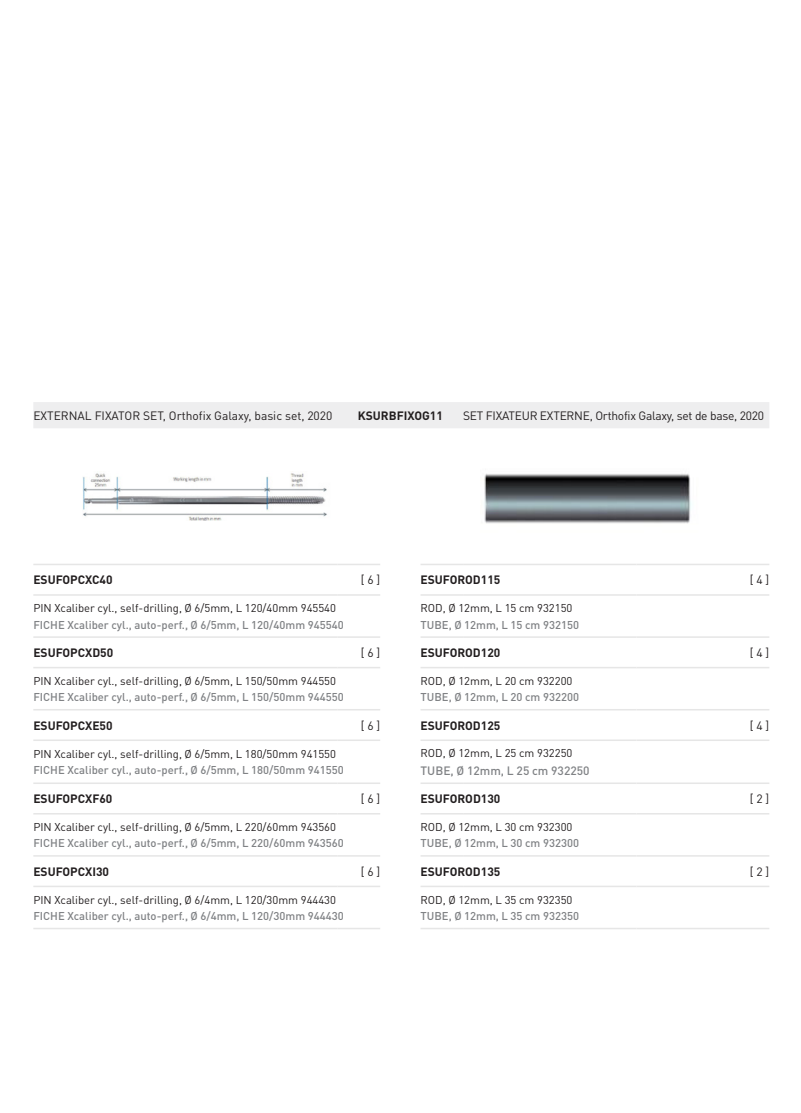
<style>
.page{position:relative;width:801px;height:1113px;background:#fff}
.page>*{position:absolute;margin:0;border:0;box-sizing:border-box;transform-origin:0 0}
._99KitCodeFoto{font:700 12px "DIN Pro";color:#231f20}
._99KitList0{font:12px "DIN Pro";color:#231f20}
._99KitList0-2{font:12px "DIN Pro";letter-spacing:-.02em;color:#231f20}
._81Photo_KSUR{font:12px "DIN Pro";color:#231f20}
._81Photo_KSUR_bijsch{font:500 12px "DIN Pro";color:#808285}
._99KitCode{font:700 12px "DIN Pro";color:#231f20}
._81Photo_KSUR_bijsch-2{font:11.25px "DIN Pro";color:#231f20}
._81Photo_KSUR_bijsch-3{font:500 11.25px "DIN Pro";color:#808285}
</style>
<div class="page">
<div style="left:33px;top:402px;width:736px;height:26px;background:#eeeeef"></div>
<hr style="left:33px;top:563px;width:304px;height:2px;background:#e6e6e6">
<hr style="left:337px;top:563px;width:43px;height:2px;background:#e6e6e6">
<hr style="left:420px;top:563px;width:43px;height:2px;background:#e6e6e6">
<hr style="left:463px;top:563px;width:173px;height:2px;background:#e6e6e6">
<hr style="left:636px;top:563px;width:133px;height:2px;background:#e6e6e6">
<hr style="left:33px;top:594px;width:304px;height:1px;background:#e6e6e6">
<hr style="left:337px;top:594px;width:43px;height:1px;background:#e6e6e6">
<hr style="left:420px;top:594px;width:43px;height:1px;background:#e6e6e6">
<hr style="left:463px;top:594px;width:173px;height:1px;background:#e6e6e6">
<hr style="left:636px;top:594px;width:133px;height:1px;background:#e6e6e6">
<hr style="left:33px;top:636px;width:304px;height:1px;background:#e6e6e6">
<hr style="left:337px;top:636px;width:43px;height:1px;background:#e6e6e6">
<hr style="left:420px;top:636px;width:43px;height:1px;background:#e6e6e6">
<hr style="left:463px;top:636px;width:173px;height:1px;background:#e6e6e6">
<hr style="left:636px;top:636px;width:133px;height:1px;background:#e6e6e6">
<hr style="left:33px;top:666px;width:304px;height:2px;background:#e6e6e6">
<hr style="left:337px;top:666px;width:43px;height:2px;background:#e6e6e6">
<hr style="left:420px;top:666px;width:43px;height:2px;background:#e6e6e6">
<hr style="left:463px;top:666px;width:173px;height:2px;background:#e6e6e6">
<hr style="left:636px;top:666px;width:133px;height:2px;background:#e6e6e6">
<hr style="left:33px;top:709px;width:304px;height:1px;background:#e6e6e6">
<hr style="left:337px;top:709px;width:43px;height:1px;background:#e6e6e6">
<hr style="left:420px;top:709px;width:43px;height:1px;background:#e6e6e6">
<hr style="left:463px;top:709px;width:173px;height:1px;background:#e6e6e6">
<hr style="left:636px;top:709px;width:133px;height:1px;background:#e6e6e6">
<hr style="left:33px;top:739px;width:304px;height:2px;background:#e6e6e6">
<hr style="left:337px;top:739px;width:43px;height:2px;background:#e6e6e6">
<hr style="left:420px;top:739px;width:43px;height:2px;background:#e6e6e6">
<hr style="left:463px;top:739px;width:173px;height:2px;background:#e6e6e6">
<hr style="left:636px;top:739px;width:133px;height:2px;background:#e6e6e6">
<hr style="left:33px;top:782px;width:304px;height:2px;background:#e6e6e6">
<hr style="left:337px;top:782px;width:43px;height:2px;background:#e6e6e6">
<hr style="left:420px;top:782px;width:43px;height:2px;background:#e6e6e6">
<hr style="left:463px;top:782px;width:173px;height:2px;background:#e6e6e6">
<hr style="left:636px;top:782px;width:133px;height:2px;background:#e6e6e6">
<hr style="left:33px;top:813px;width:304px;height:1px;background:#e6e6e6">
<hr style="left:337px;top:813px;width:43px;height:1px;background:#e6e6e6">
<hr style="left:420px;top:813px;width:43px;height:1px;background:#e6e6e6">
<hr style="left:463px;top:813px;width:173px;height:1px;background:#e6e6e6">
<hr style="left:636px;top:813px;width:133px;height:1px;background:#e6e6e6">
<hr style="left:33px;top:855px;width:304px;height:1px;background:#e6e6e6">
<hr style="left:337px;top:855px;width:43px;height:1px;background:#e6e6e6">
<hr style="left:420px;top:855px;width:43px;height:1px;background:#e6e6e6">
<hr style="left:463px;top:855px;width:173px;height:1px;background:#e6e6e6">
<hr style="left:636px;top:855px;width:133px;height:1px;background:#e6e6e6">
<hr style="left:33px;top:885px;width:304px;height:2px;background:#e6e6e6">
<hr style="left:337px;top:885px;width:43px;height:2px;background:#e6e6e6">
<hr style="left:420px;top:885px;width:43px;height:2px;background:#e6e6e6">
<hr style="left:463px;top:885px;width:173px;height:2px;background:#e6e6e6">
<hr style="left:636px;top:885px;width:133px;height:2px;background:#e6e6e6">
<hr style="left:33px;top:927px;width:304px;height:2px;background:#e6e6e6">
<hr style="left:337px;top:927px;width:43px;height:2px;background:#e6e6e6">
<hr style="left:420px;top:927px;width:43px;height:2px;background:#e6e6e6">
<hr style="left:463px;top:927px;width:173px;height:2px;background:#e6e6e6">
<hr style="left:636px;top:927px;width:133px;height:2px;background:#e6e6e6">
<img style="left:83px;top:473px;width:244px;height:47px">
<img style="left:484px;top:473px;width:207px;height:51px">
<p class="_99KitList0" style="left:33px;top:406px;width:9px">EXTERNAL</p>
<p class="_99KitList0" style="left:95px;top:406px;width:239px">FIXATOR SET, Orthofix Galaxy, basic set, 2020</p>
<p class="_99KitCode" style="left:357px;top:405px;width:86px">KSURBFIXOG11</p>
<p class="_99KitList0" style="left:463px;top:406px;width:41px">SET FIXATEUR</p>
<p class="_99KitList0" style="left:539px;top:406px;width:8px">EXTERNE</p>
<p class="_99KitList0-2" style="left:589px;top:406px;width:176px">, Orthofix Galaxy, set de base, 2020</p>
<p class="_99KitCodeFoto" style="left:33px;top:570px;width:81px">ESUFOPCXC40</p>
<p class="_81Photo_KSUR" style="left:360px;top:570px;width:21px">[ 6 ]</p>
<p class="_99KitCodeFoto" style="left:420px;top:570px;width:81px">ESUFOROD115</p>
<p class="_81Photo_KSUR" style="left:749px;top:570px;width:21px">[ 4 ]</p>
<p class="_81Photo_KSUR_bijsch-2" style="left:33px;top:599px;width:304px">PIN Xcaliber cyl. , self-drilling, Ø 6/5mm, L 120/40mm 945540</p>
<p class="_81Photo_KSUR_bijsch-3" style="left:33px;top:615px;width:312px">FICHE Xcaliber cyl., auto-perf., Ø 6/5mm, L 120/40mm 945540</p>
<p class="_81Photo_KSUR_bijsch-2" style="left:420px;top:599px;width:153px">ROD, Ø 12mm, L 15 cm 932150</p>
<p class="_81Photo_KSUR_bijsch-3" style="left:420px;top:615px;width:160px">TUBE, Ø 12mm, L 15 cm 932150</p>
<p class="_99KitCodeFoto" style="left:33px;top:642px;width:81px">ESUFOPCXD50</p>
<p class="_81Photo_KSUR" style="left:360px;top:643px;width:21px">[ 6 ]</p>
<p class="_99KitCodeFoto" style="left:420px;top:642px;width:81px">ESUFOROD120</p>
<p class="_81Photo_KSUR" style="left:749px;top:643px;width:21px">[ 4 ]</p>
<p class="_81Photo_KSUR_bijsch-2" style="left:33px;top:671px;width:304px">PIN Xcaliber cyl. , self-drilling, Ø 6/5mm, L 150/50mm 944550</p>
<p class="_81Photo_KSUR_bijsch-3" style="left:33px;top:688px;width:312px">FICHE Xcaliber cyl., auto-perf., Ø 6/5mm, L 150/50mm 944550</p>
<p class="_81Photo_KSUR_bijsch-2" style="left:420px;top:671px;width:153px">ROD, Ø 12mm, L 20 cm 932200</p>
<p class="_81Photo_KSUR_bijsch-3" style="left:420px;top:688px;width:160px">TUBE, Ø 12mm, L 20 cm 932200</p>
<p class="_99KitCodeFoto" style="left:33px;top:715px;width:81px">ESUFOPCXE50</p>
<p class="_81Photo_KSUR" style="left:360px;top:715px;width:21px">[ 6 ]</p>
<p class="_99KitCodeFoto" style="left:420px;top:715px;width:81px">ESUFOROD125</p>
<p class="_81Photo_KSUR" style="left:749px;top:715px;width:21px">[ 4 ]</p>
<p class="_81Photo_KSUR_bijsch-2" style="left:33px;top:744px;width:304px">PIN Xcaliber cyl. , self-drilling, Ø 6/5mm, L 180/50mm 941550</p>
<p class="_81Photo_KSUR_bijsch-3" style="left:33px;top:761px;width:312px">FICHE Xcaliber cyl., auto-perf., Ø 6/5mm, L 180/50mm 941550</p>
<p class="_81Photo_KSUR_bijsch-2" style="left:420px;top:744px;width:153px">ROD, Ø 12mm, L 25 cm 932250</p>
<p class="_81Photo_KSUR_bijsch" style="left:420px;top:760px;width:170px">TUBE, Ø 12mm, L 25 cm 932250</p>
<p class="_99KitCodeFoto" style="left:33px;top:788px;width:81px">ESUFOPCXF60</p>
<p class="_81Photo_KSUR" style="left:360px;top:789px;width:21px">[ 6 ]</p>
<p class="_99KitCodeFoto" style="left:420px;top:788px;width:81px">ESUFOROD130</p>
<p class="_81Photo_KSUR" style="left:749px;top:789px;width:21px">[ 2 ]</p>
<p class="_81Photo_KSUR_bijsch-2" style="left:33px;top:817px;width:304px">PIN Xcaliber cyl. , self-drilling, Ø 6/5mm, L 220/60mm 943560</p>
<p class="_81Photo_KSUR_bijsch-3" style="left:33px;top:834px;width:312px">FICHE Xcaliber cyl., auto-perf., Ø 6/5mm, L 220/60mm 943560</p>
<p class="_81Photo_KSUR_bijsch-2" style="left:420px;top:817px;width:153px">ROD, Ø 12mm, L 30 cm 932300</p>
<p class="_81Photo_KSUR_bijsch-3" style="left:420px;top:834px;width:160px">TUBE, Ø 12mm, L 30 cm 932300</p>
<p class="_99KitCodeFoto" style="left:33px;top:861px;width:77px">ESUFOPCXI30</p>
<p class="_81Photo_KSUR" style="left:360px;top:861px;width:21px">[ 6 ]</p>
<p class="_99KitCodeFoto" style="left:420px;top:861px;width:81px">ESUFOROD135</p>
<p class="_81Photo_KSUR" style="left:749px;top:861px;width:21px">[ 2 ]</p>
<p class="_81Photo_KSUR_bijsch-2" style="left:33px;top:890px;width:304px">PIN Xcaliber cyl. , self-drilling, Ø 6/4mm, L 120/30mm 944430</p>
<p class="_81Photo_KSUR_bijsch-3" style="left:33px;top:906px;width:312px">FICHE Xcaliber cyl., auto-perf., Ø 6/4mm, L 120/30mm 944430</p>
<p class="_81Photo_KSUR_bijsch-2" style="left:420px;top:890px;width:153px">ROD, Ø 12mm, L 35 cm 932350</p>
<p class="_81Photo_KSUR_bijsch-3" style="left:420px;top:906px;width:160px">TUBE, Ø 12mm, L 35 cm 932350</p>
</div>
